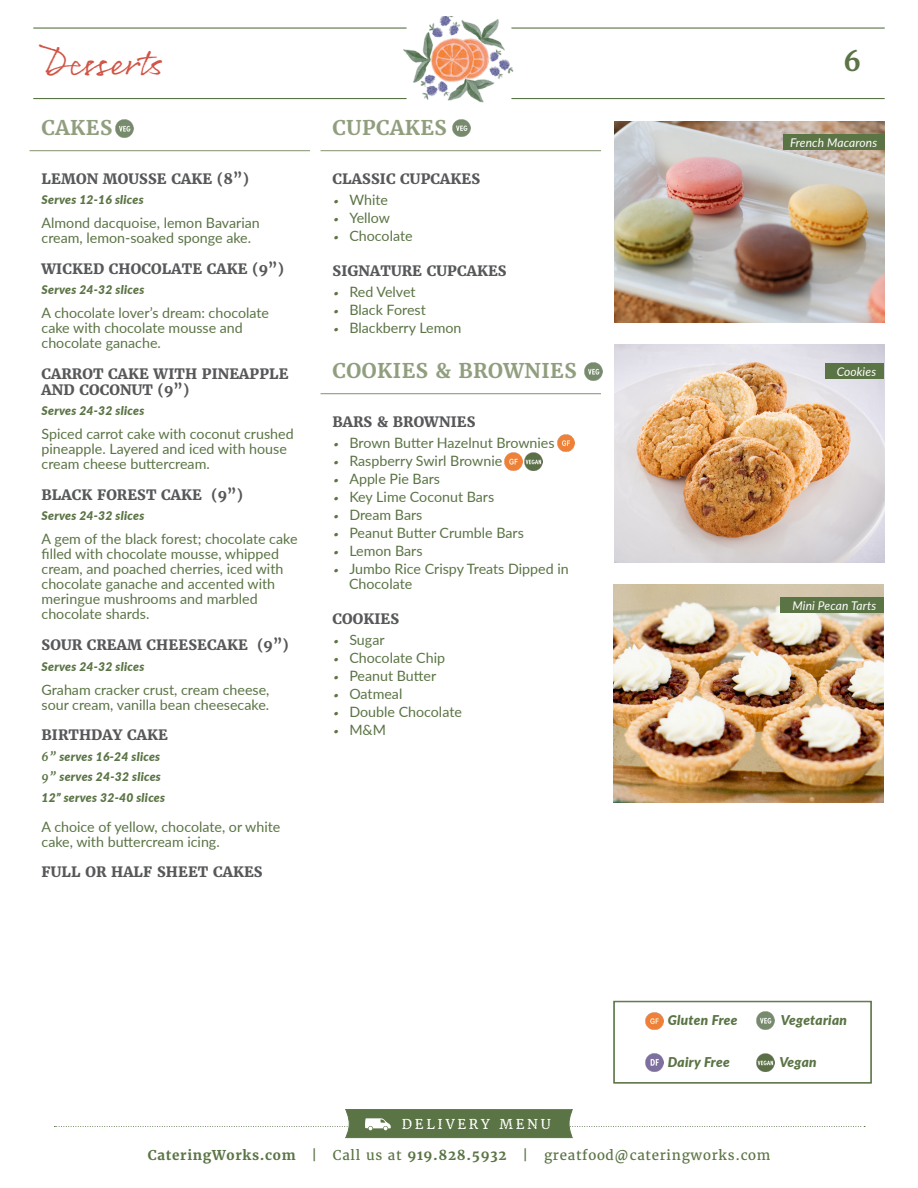
<style>
.page{position:relative;width:918px;height:1188px;background:#fff}
.page>*{position:absolute;margin:0;border:0;box-sizing:border-box;transform-origin:0 0}
.Menu_Name_-_NEW{font:36px "Rollerscript Rough";color:#d15446}
.t1{font:700 27px "Merriweather";color:#5b7445}
.Course_Name{font:700 20.25px "Merriweather";letter-spacing:.025em;color:#919e7e}
.Item_Title_with_Price{font:14.25px/15px "Lato";color:#5b7445}
.Item_Title_with_Price-2{font:800 14.25px/15.8px "Merriweather";letter-spacing:.01em;color:#57585a}
.t2{font:13.5px "Merriweather";letter-spacing:.05em;color:#5b7445}
.Item_Information__min_order__etc{font:italic 900 13.5px "Lato";letter-spacing:.025em;color:#5b7445}
.t3{font:13.5px "Merriweather";letter-spacing:.2em;color:#fff}
.Item_Information__min_order__etc-2{font:italic 900 12px "Lato";letter-spacing:.025em;color:#5b7445}
.Photo_Captions{font:italic 12px "Lato";letter-spacing:.01em;color:#fff}
.s1{font-family:"Merriweather";font-weight:700}
.s2{font-family:"Rollerscript Smooth";font-size:12px}
.s3{font-weight:700}
</style>
<div class="page">
<hr style="left:33px;top:27px;width:374px;height:2px;background:#5b7445">
<hr style="left:33px;top:98px;width:374px;height:1px;background:#5b7445">
<hr style="left:511px;top:27px;width:374px;height:2px;background:#5b7445">
<hr style="left:511px;top:98px;width:374px;height:1px;background:#5b7445">
<img style="left:403px;top:16px;width:112px;height:87px">
<svg style="left:54px;top:1109px;width:811px;height:29px"></svg>
<hr style="left:30px;top:150px;width:280px;height:1px;background:#919e7e">
<hr style="left:321px;top:150px;width:280px;height:1px;background:#919e7e">
<hr style="left:321px;top:393px;width:280px;height:1px;background:#919e7e">
<img style="left:615px;top:121px;width:270px;height:201px">
<div style="left:783px;top:134px;width:102px;height:15px;background:#5b7445"></div>
<img style="left:614px;top:584px;width:270px;height:218px">
<img style="left:615px;top:344px;width:270px;height:218px">
<div style="left:825px;top:363px;width:59px;height:16px;background:#5b7445"></div>
<div style="left:781px;top:597px;width:103px;height:16px;background:#5b7445"></div>
<svg style="left:614px;top:1001px;width:258px;height:82px"></svg>
<div style="left:614px;top:1002px;width:257px;height:81px;border:1px solid #5b7445"></div>
<img style="left:646px;top:1012px;width:17px;height:18px">
<img style="left:757px;top:1054px;width:18px;height:17px">
<img style="left:757px;top:1012px;width:18px;height:18px">
<img style="left:646px;top:1054px;width:18px;height:17px">
<img style="left:116px;top:119px;width:18px;height:18px">
<img style="left:453px;top:119px;width:18px;height:18px">
<img style="left:584px;top:363px;width:18px;height:17px">
<img style="left:505px;top:453px;width:18px;height:17px">
<img style="left:525px;top:453px;width:18px;height:17px">
<img style="left:557px;top:434px;width:18px;height:18px">
<p class="Menu_Name_-_NEW" style="left:42px;top:41px;width:122px">Desserts</p>
<p class="Course_Name" style="left:42px;top:115px;width:72px">CAKES</p>
<p class="Item_Title_with_Price-2" style="left:42px;top:171px;width:209px">LEMON MOUSSE CAKE (8”)</p>
<p class="Item_Information__min_order__etc-2" style="left:42px;top:191px;width:104px">Serves 12-16 slices</p>
<p class="Item_Title_with_Price" style="left:42px;top:215px;width:220px">Almond dacquoise, lemon Bavarian cream, lemon-soaked sponge ake.</p>
<p class="Item_Title_with_Price-2" style="left:42px;top:261px;width:244px">WICKED CHOCOLATE CAKE (9”)</p>
<p class="Item_Information__min_order__etc-2" style="left:42px;top:281px;width:104px">Serves 24-32 slices</p>
<p class="Item_Title_with_Price" style="left:42px;top:305px;width:229px">A chocolate lover’s dream: chocolate cake with chocolate mousse and chocolate ganache.</p>
<p class="Item_Title_with_Price-2" style="left:42px;top:366px;width:249px">CARROT CAKE WITH PINEAPPLE<br>AND COCONUT (9”)</p>
<p class="Item_Information__min_order__etc-2" style="left:42px;top:402px;width:104px">Serves 24-32 slices</p>
<p class="Item_Title_with_Price" style="left:42px;top:426px;width:254px">Spiced carrot cake with coconut crushed pineapple. Layered and iced with house cream cheese buttercream.</p>
<p class="Item_Title_with_Price-2" style="left:42px;top:487px;width:203px">BLACK FOREST CAKE (9”)</p>
<p class="Item_Information__min_order__etc-2" style="left:42px;top:507px;width:104px">Serves 24-32 slices</p>
<p class="Item_Title_with_Price" style="left:42px;top:531px;width:257px">A gem of the black forest; chocolate cake filled with chocolate mousse, whipped cream, and poached cherries, iced with chocolate ganache and accented with meringue mushrooms and marbled chocolate shards.</p>
<p class="Item_Title_with_Price-2" style="left:42px;top:637px;width:249px">SOUR CREAM CHEESECAKE (9”)</p>
<p class="Item_Information__min_order__etc-2" style="left:42px;top:657px;width:104px">Serves 24-32 slices</p>
<p class="Item_Title_with_Price" style="left:42px;top:681px;width:229px">Graham cracker crust, cream cheese, sour cream, vanilla bean cheesecake.</p>
<p class="Item_Title_with_Price-2" style="left:42px;top:727px;width:128px">BIRTHDAY CAKE</p>
<p class="Item_Information__min_order__etc-2" style="left:42px;top:747px;width:120px"><span class="s1">6”</span> serves 16-24 slices</p>
<p class="Item_Information__min_order__etc-2" style="left:42px;top:768px;width:121px"><span class="s1">9”</span> serves 24-32 slices</p>
<p class="Item_Information__min_order__etc-2" style="left:42px;top:788px;width:125px">12” serves 32-40 slices</p>
<p class="Item_Title_with_Price" style="left:42px;top:818px;width:240px">A choice of yellow, chocolate, or white cake, with buttercream icing.</p>
<p class="Item_Title_with_Price-2" style="left:42px;top:864px;width:223px">FULL OR HALF SHEET CAKES</p>
<p class="Course_Name" style="left:333px;top:115px;width:116px">CUPCAKES</p>
<p class="Item_Title_with_Price-2" style="left:333px;top:171px;width:149px">CLASSIC CUPCAKES</p>
<p class="Item_Title_with_Price" style="left:333px;top:192px;width:57px"><span class="s2">•</span> White</p>
<p class="Item_Title_with_Price" style="left:333px;top:210px;width:59px"><span class="s2">•</span> Yellow</p>
<p class="Item_Title_with_Price" style="left:333px;top:228px;width:82px"><span class="s2">•</span> Chocolate</p>
<p class="Item_Title_with_Price-2" style="left:333px;top:263px;width:176px">SIGNATURE CUPCAKES</p>
<p class="Item_Title_with_Price" style="left:333px;top:284px;width:85px"><span class="s2">•</span> Red Velvet</p>
<p class="Item_Title_with_Price" style="left:333px;top:302px;width:95px"><span class="s2">•</span> Black Forest</p>
<p class="Item_Title_with_Price" style="left:333px;top:320px;width:131px"><span class="s2">•</span> Blackberry Lemon</p>
<p class="Course_Name" style="left:333px;top:358px;width:246px">COOKIES &amp; BROWNIES</p>
<p class="Item_Title_with_Price-2" style="left:333px;top:414px;width:144px">BARS &amp; BROWNIES</p>
<p class="Item_Title_with_Price" style="left:333px;top:435px;width:224px"><span class="s2">•</span> Brown Butter Hazelnut Brownies</p>
<p class="Item_Title_with_Price" style="left:333px;top:453px;width:171px"><span class="s2">•</span> Raspberry Swirl Brownie</p>
<p class="Item_Title_with_Price" style="left:333px;top:471px;width:109px"><span class="s2">•</span> Apple Pie Bars</p>
<p class="Item_Title_with_Price" style="left:333px;top:489px;width:163px"><span class="s2">•</span> Key Lime Coconut Bars</p>
<p class="Item_Title_with_Price" style="left:333px;top:507px;width:91px"><span class="s2">•</span> Dream Bars</p>
<p class="Item_Title_with_Price" style="left:333px;top:525px;width:193px"><span class="s2">•</span> Peanut Butter Crumble Bars</p>
<p class="Item_Title_with_Price" style="left:333px;top:543px;width:92px"><span class="s2">•</span> Lemon Bars</p>
<p class="Item_Title_with_Price" style="left:349px;top:561px;width:221px;text-indent:-16px"><span class="s2">•</span> Jumbo Rice Crispy Treats Dipped in<br>Chocolate</p>
<p class="Item_Title_with_Price-2" style="left:333px;top:611px;width:68px">COOKIES</p>
<p class="Item_Title_with_Price" style="left:333px;top:632px;width:54px"><span class="s2">•</span> Sugar</p>
<p class="Item_Title_with_Price" style="left:333px;top:650px;width:114px"><span class="s2">•</span> Chocolate Chip</p>
<p class="Item_Title_with_Price" style="left:333px;top:668px;width:105px"><span class="s2">•</span> Peanut Butter</p>
<p class="Item_Title_with_Price" style="left:333px;top:686px;width:71px"><span class="s2">•</span> Oatmeal</p>
<p class="Item_Title_with_Price" style="left:333px;top:704px;width:131px"><span class="s2">•</span> Double Chocolate</p>
<p class="Item_Title_with_Price" style="left:333px;top:722px;width:55px"><span class="s2">•</span> M&amp;M</p>
<h2 class="t1" style="left:844px;top:44px;width:19px">6</h2>
<p class="Photo_Captions" style="left:790px;top:134px;width:89px">French Macarons</p>
<p class="Photo_Captions" style="left:837px;top:363px;width:41px">Cookies</p>
<p class="Photo_Captions" style="left:792px;top:597px;width:85px">Mini Pecan Tarts</p>
<p class="Item_Information__min_order__etc" style="left:668px;top:1010px;width:71px">Gluten Free</p>
<p class="Item_Information__min_order__etc" style="left:781px;top:1010px;width:68px">Vegetarian</p>
<p class="Item_Information__min_order__etc" style="left:668px;top:1052px;width:64px">Dairy Free</p>
<p class="Item_Information__min_order__etc" style="left:779px;top:1052px;width:39px">Vegan</p>
<p class="t3" style="left:402px;top:1116px;width:150px">DELIVERY MENU</p>
<p class="t2" style="left:148px;top:1147px;width:624px"><span class="s3">CateringWorks.com</span> | Call us at <span class="s3">919.828.5932</span> | greatfood@cateringworks.com</p>
</div>
